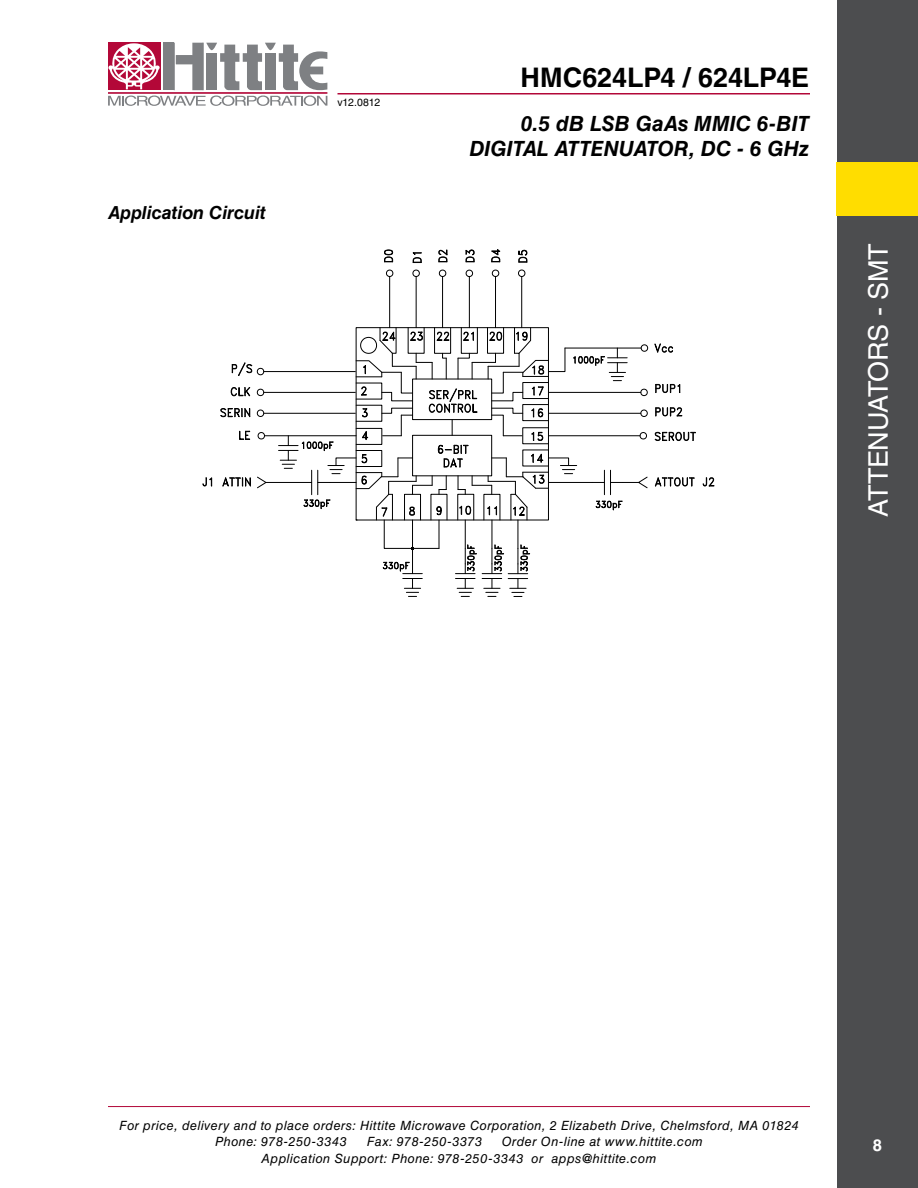
<style>
.page{position:relative;width:918px;height:1188px;background:#fff}
.page>*{position:absolute;margin:0;border:0;box-sizing:border-box;transform-origin:0 0}
.t1{font:700 27px "Helvetica LT Std";letter-spacing:-.005em;color:#000}
.t2{font:27px "Helvetica LT Std";letter-spacing:-.015em;color:#fff}
.t3{font:italic 700 21px/25.2px "Helvetica LT Std";letter-spacing:.005em;color:#000;text-align:right}
.t4{font:italic 700 18px "Helvetica LT Std";letter-spacing:-.005em;color:#000}
.t5{font:700 16.5px "Helvetica LT Std";color:#fff}
.t6{font:italic 12.75px/16.5px "Helvetica LT Std";letter-spacing:.035em;color:#000}
.t7{font:10.5px "Helvetica LT Std";letter-spacing:-.02em;color:#000}
</style>
<div class="page">
<div style="left:837px;top:0;width:81px;height:1188px;background:#4c4d4f"></div>
<div style="left:837px;top:162px;width:81px;height:54px;background:#fd0"></div>
<hr style="left:108px;top:1106px;width:702px;height:1px;background:#b20738">
<div style="left:163px;top:43px;width:11px;height:47px;background:#7e8083"></div>
<div style="left:108px;top:43px;width:52px;height:47px;background:#b30838"></div>
<hr style="left:108px;top:92px;width:219px;height:2px;background:#b30838">
<svg style="left:176px;top:43px;width:151px;height:47px"></svg>
<svg style="left:108px;top:96px;width:219px;height:10px"></svg>
<svg style="left:108px;top:43px;width:52px;height:46px"></svg>
<hr style="left:338px;top:93px;width:472px;height:1px;background:#b20738">
<svg style="left:654px;top:431px;width:42px;height:10px"></svg>
<svg style="left:491px;top:249px;width:10px;height:14px"></svg>
<svg style="left:465px;top:249px;width:10px;height:14px"></svg>
<svg style="left:384px;top:249px;width:10px;height:14px"></svg>
<svg style="left:438px;top:249px;width:10px;height:14px"></svg>
<svg style="left:239px;top:430px;width:12px;height:10px"></svg>
<svg style="left:230px;top:387px;width:21px;height:10px"></svg>
<svg style="left:518px;top:249px;width:10px;height:14px"></svg>
<svg style="left:412px;top:252px;width:10px;height:11px"></svg>
<svg style="left:220px;top:408px;width:31px;height:10px"></svg>
<svg style="left:655px;top:407px;width:27px;height:10px"></svg>
<svg style="left:655px;top:383px;width:26px;height:10px"></svg>
<svg style="left:654px;top:343px;width:19px;height:10px"></svg>
<hr style="left:266px;top:482px;width:33px;height:1px;background:#000">
<svg style="left:202px;top:477px;width:11px;height:10px"></svg>
<svg style="left:222px;top:476px;width:46px;height:13px"></svg>
<svg style="left:654px;top:477px;width:41px;height:10px"></svg>
<svg style="left:702px;top:477px;width:13px;height:10px"></svg>
<svg style="left:257px;top:432px;width:8px;height:8px"></svg>
<hr style="left:265px;top:435px;width:91px;height:1px;background:#000">
<svg style="left:257px;top:409px;width:7px;height:8px"></svg>
<hr style="left:264px;top:413px;width:91px;height:1px;background:#000">
<svg style="left:257px;top:388px;width:7px;height:8px"></svg>
<hr style="left:264px;top:392px;width:91px;height:1px;background:#000">
<svg style="left:231px;top:362px;width:33px;height:14px"></svg>
<hr style="left:264px;top:371px;width:91px;height:1px;background:#000">
<svg style="left:279px;top:327px;width:369px;height:270px"></svg>
<hr style="left:416px;top:277px;width:1px;height:51px;background:#000">
<svg style="left:412px;top:269px;width:8px;height:8px"></svg>
<hr style="left:442px;top:277px;width:1px;height:51px;background:#000">
<svg style="left:439px;top:269px;width:8px;height:8px"></svg>
<hr style="left:469px;top:277px;width:1px;height:51px;background:#000">
<svg style="left:465px;top:269px;width:8px;height:8px"></svg>
<hr style="left:495px;top:277px;width:1px;height:51px;background:#000">
<svg style="left:492px;top:269px;width:7px;height:8px"></svg>
<hr style="left:521px;top:277px;width:1px;height:51px;background:#000">
<svg style="left:518px;top:269px;width:8px;height:8px"></svg>
<hr style="left:389px;top:277px;width:1px;height:51px;background:#000">
<svg style="left:386px;top:269px;width:8px;height:8px"></svg>
<h3 class="t4" style="left:108px;top:206px;width:159px">Application Circuit</h3>
<p class="t7" style="left:337px;top:98px;width:44px">v12.0812</p>
<h1 class="t1" style="left:521px;top:62px;width:290px">HMC624LP4 / 624LP4E</h1>
<h2 class="t3" style="left:469px;top:113px;width:341px">0.5 dB LSB GaAs MMIC 6-BIT<br>DIGITAL ATTENUATOR, DC - 6 GHz</h2>
<h1 class="t2" style="left:863px;top:517px;width:275px;rotate:-90deg">ATTENUATORS - SMT</h1>
<p class="t6" style="left:215px;top:1118px;width:585px;text-indent:-96px">For price, delivery and to place orders: Hittite Microwave Corporation, 2 Elizabeth Drive, Chelmsford, MA 01824<br>Phone: 978-250-3343</p>
<p class="t6" style="left:262px;top:1135px;width:443px;text-indent:240px">Order On-line at www.hittite.com<br>Application Support: Phone: 978-250-3343 or apps@hittite.com</p>
<p class="t6" style="left:367px;top:1135px;width:117px">Fax: 978-250-3373</p>
<p class="t5" style="left:873px;top:1136px;width:11px">8</p>
</div>
